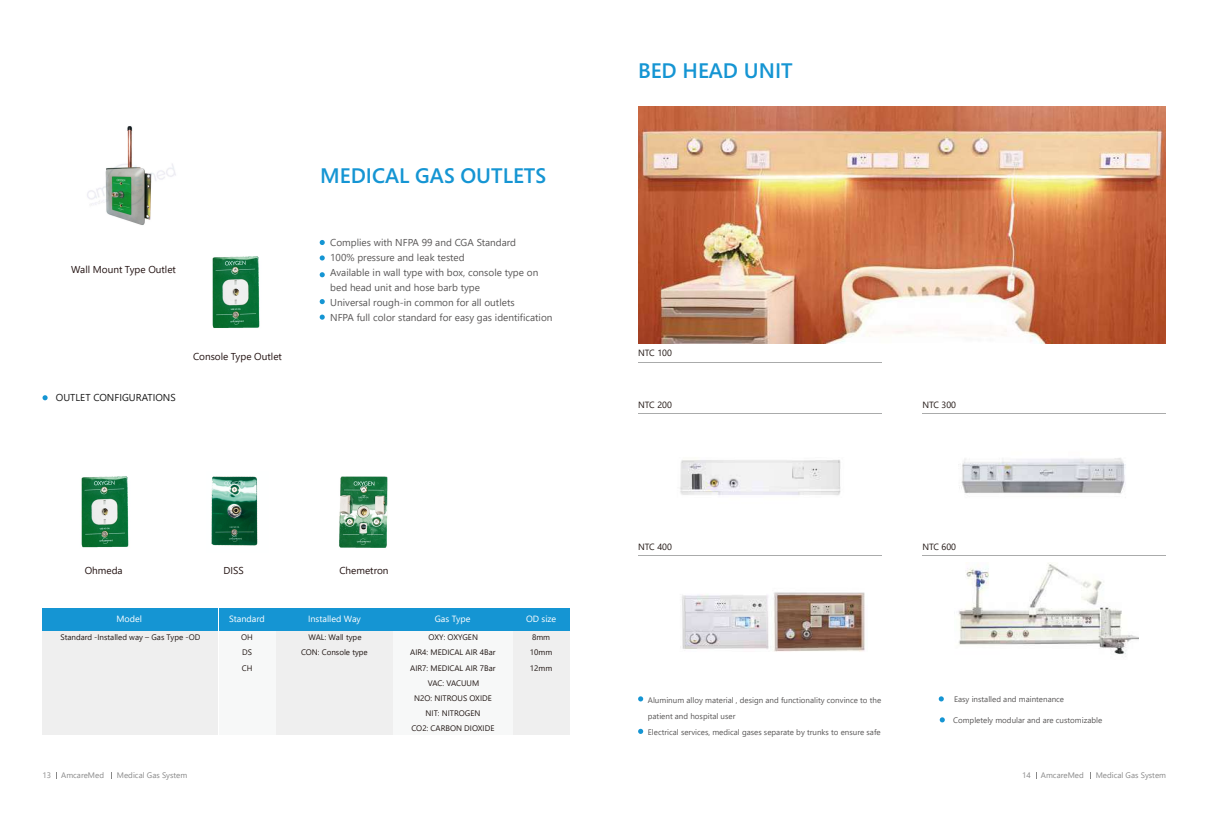
<style>
.page{position:relative;width:1208px;height:825px;background:#fff}
.page>*{position:absolute;margin:0;border:0;box-sizing:border-box;transform-origin:0 0}
.t1{font:600 21px "Segoe";color:#1595d3}
.t2{font:10px/15px "Segoe UI";color:#595757}
.t3{font:10px "Segoe UI";color:#231312}
.t4{font:10px "Segoe UI";color:#191919}
.t5{font:9px "Segoe UI";color:#fff}
.t6{font:9px "Segoe UI";color:#221815}
.t7{font:8px/16px "Segoe UI";color:#595757}
.t8{font:8px/15px "Segoe UI";color:#221815}
.t9{font:8px "Segoe UI";color:#898989}
</style>
<div class="page">
<svg style="left:320px;top:240px;width:5px;height:5px"></svg>
<svg style="left:320px;top:255px;width:5px;height:5px"></svg>
<svg style="left:320px;top:272px;width:5px;height:5px"></svg>
<svg style="left:320px;top:299px;width:5px;height:5px"></svg>
<svg style="left:320px;top:315px;width:5px;height:5px"></svg>
<img style="left:87px;top:126px;width:89px;height:99px">
<img style="left:212px;top:256px;width:48px;height:72px">
<div style="left:43px;top:608px;width:175px;height:22px;background:#1595d3"></div>
<div style="left:43px;top:631px;width:175px;height:14px;background:#efefef"></div>
<div style="left:276px;top:608px;width:117px;height:22px;background:#1595d3"></div>
<div style="left:276px;top:631px;width:117px;height:14px;background:#efefef"></div>
<div style="left:393px;top:608px;width:119px;height:22px;background:#1595d3"></div>
<div style="left:393px;top:631px;width:119px;height:14px;background:#f7f8f8"></div>
<div style="left:513px;top:608px;width:57px;height:22px;background:#1595d3"></div>
<div style="left:513px;top:631px;width:57px;height:14px;background:#efefef"></div>
<div style="left:219px;top:608px;width:57px;height:22px;background:#1595d3"></div>
<div style="left:219px;top:631px;width:57px;height:14px;background:#f7f8f8"></div>
<div style="left:43px;top:646px;width:175px;height:14px;background:#efefef"></div>
<div style="left:276px;top:646px;width:117px;height:14px;background:#efefef"></div>
<div style="left:393px;top:646px;width:119px;height:14px;background:#f7f8f8"></div>
<div style="left:513px;top:646px;width:57px;height:14px;background:#efefef"></div>
<div style="left:219px;top:646px;width:57px;height:14px;background:#f7f8f8"></div>
<div style="left:43px;top:661px;width:175px;height:14px;background:#efefef"></div>
<div style="left:276px;top:661px;width:117px;height:14px;background:#efefef"></div>
<div style="left:393px;top:661px;width:119px;height:14px;background:#f7f8f8"></div>
<div style="left:513px;top:661px;width:57px;height:14px;background:#efefef"></div>
<div style="left:219px;top:661px;width:57px;height:14px;background:#f7f8f8"></div>
<div style="left:43px;top:676px;width:175px;height:14px;background:#efefef"></div>
<div style="left:276px;top:676px;width:117px;height:14px;background:#efefef"></div>
<div style="left:393px;top:676px;width:119px;height:14px;background:#f7f8f8"></div>
<div style="left:513px;top:676px;width:57px;height:14px;background:#efefef"></div>
<div style="left:219px;top:676px;width:57px;height:14px;background:#f7f8f8"></div>
<div style="left:43px;top:691px;width:175px;height:14px;background:#efefef"></div>
<div style="left:276px;top:691px;width:117px;height:14px;background:#efefef"></div>
<div style="left:393px;top:691px;width:119px;height:14px;background:#f7f8f8"></div>
<div style="left:513px;top:691px;width:57px;height:14px;background:#efefef"></div>
<div style="left:219px;top:691px;width:57px;height:14px;background:#f7f8f8"></div>
<div style="left:43px;top:706px;width:175px;height:14px;background:#efefef"></div>
<div style="left:276px;top:706px;width:117px;height:14px;background:#efefef"></div>
<div style="left:393px;top:706px;width:119px;height:14px;background:#f7f8f8"></div>
<div style="left:513px;top:706px;width:57px;height:14px;background:#efefef"></div>
<div style="left:219px;top:706px;width:57px;height:14px;background:#f7f8f8"></div>
<div style="left:43px;top:721px;width:175px;height:14px;background:#efefef"></div>
<div style="left:276px;top:721px;width:117px;height:14px;background:#efefef"></div>
<div style="left:393px;top:721px;width:119px;height:14px;background:#f7f8f8"></div>
<div style="left:513px;top:721px;width:57px;height:14px;background:#efefef"></div>
<div style="left:219px;top:721px;width:57px;height:14px;background:#f7f8f8"></div>
<svg style="left:43px;top:395px;width:5px;height:5px"></svg>
<img style="left:81px;top:476px;width:48px;height:72px">
<img style="left:211px;top:476px;width:47px;height:70px">
<img style="left:339px;top:476px;width:49px;height:72px">
<svg style="left:638px;top:696px;width:5px;height:5px"></svg>
<svg style="left:638px;top:729px;width:5px;height:5px"></svg>
<svg style="left:938px;top:696px;width:5px;height:5px"></svg>
<svg style="left:939px;top:717px;width:5px;height:5px"></svg>
<img style="left:958px;top:562px;width:180px;height:95px">
<hr style="left:638px;top:413px;width:243px;height:1px;background:#aaabab">
<hr style="left:638px;top:362px;width:243px;height:1px;background:#aaabab">
<hr style="left:922px;top:413px;width:243px;height:1px;background:#aaabab">
<hr style="left:638px;top:556px;width:243px;height:1px;background:#aaabab">
<hr style="left:922px;top:556px;width:243px;height:1px;background:#aaabab">
<img style="left:638px;top:107px;width:527px;height:236px">
<img style="left:682px;top:592px;width:183px;height:60px">
<img style="left:959px;top:458px;width:167px;height:36px">
<img style="left:680px;top:460px;width:161px;height:35px">
<p class="t3" style="left:71px;top:260px;width:106px">Wall Mount Type Outlet</p>
<p class="t4" style="left:56px;top:388px;width:121px">OUTLET CONFIGURATIONS</p>
<p class="t3" style="left:193px;top:347px;width:90px">Console Type Outlet</p>
<h1 class="t1" style="left:320px;top:164px;width:227px">MEDICAL GAS OUTLETS</h1>
<p class="t2" style="left:330px;top:234px;width:224px">Complies with NFPA 99 and CGA Standard<br>100% pressure and leak tested<br>Available in wall type with box, console type on bed head unit and hose barb type<br>Universal rough-in common for all outlets<br>NFPA full color standard for easy gas identification</p>
<p class="t3" style="left:85px;top:561px;width:40px">Ohmeda</p>
<p class="t3" style="left:223px;top:561px;width:22px">DISS</p>
<p class="t3" style="left:339px;top:561px;width:51px">Chemetron</p>
<p class="t5" style="left:117px;top:610px;width:27px">Model</p>
<p class="t8" style="left:60px;top:629px;width:141px">Standard -Installed way – Gas Type -OD</p>
<p class="t8" style="left:241px;top:629px;width:13px">OH</p>
<p class="t8" style="left:308px;top:629px;width:54px">WAL: Wall type</p>
<p class="t8" style="left:428px;top:629px;width:51px">OXY: OXYGEN</p>
<p class="t8" style="left:532px;top:629px;width:20px">8mm</p>
<p class="t8" style="left:301px;top:644px;width:68px">CON: Console type</p>
<p class="t8" style="left:410px;top:644px;width:87px">AIR4: MEDICAL AIR 4Bar</p>
<p class="t8" style="left:530px;top:644px;width:24px">10mm</p>
<p class="t8" style="left:410px;top:659px;width:87px">AIR7: MEDICAL AIR 7Bar</p>
<p class="t8" style="left:530px;top:659px;width:24px">12mm</p>
<p class="t5" style="left:229px;top:610px;width:37px">Standard</p>
<p class="t5" style="left:308px;top:610px;width:54px">Installed Way</p>
<p class="t5" style="left:435px;top:610px;width:37px">Gas Type</p>
<p class="t5" style="left:526px;top:610px;width:32px">OD size</p>
<p class="t8" style="left:242px;top:644px;width:12px;line-height:15.3px">DS<br>CH</p>
<p class="t8" style="left:411px;top:674px;width:84px;text-align:center">VAC: VACUUM<br>N2O: NITROUS OXIDE<br>NIT: NITROGEN<br>CO2: CARBON DIOXIDE</p>
<p class="t9" style="left:42px;top:768px;width:10px">13</p>
<p class="t9" style="left:61px;top:768px;width:44px">AmcareMed</p>
<p class="t9" style="left:117px;top:768px;width:72px">Medical Gas System</p>
<h1 class="t1" style="left:638px;top:59px;width:156px">BED HEAD UNIT</h1>
<p class="t6" style="left:638px;top:345px;width:35px">NTC 100</p>
<p class="t6" style="left:638px;top:396px;width:35px">NTC 200</p>
<p class="t6" style="left:922px;top:396px;width:35px">NTC 300</p>
<p class="t6" style="left:638px;top:538px;width:35px">NTC 400</p>
<p class="t6" style="left:922px;top:538px;width:35px">NTC 600</p>
<p class="t7" style="left:648px;top:691px;width:235px">Aluminum alloy material , design and functionality convince to the patient and hospital user<br>Electrical services, medical gases separate by trunks to ensure safe</p>
<p class="t7" style="left:954px;top:690px;width:112px">Easy installed and maintenance</p>
<p class="t7" style="left:953px;top:711px;width:151px">Completely modular and are customizable</p>
<p class="t9" style="left:1022px;top:768px;width:10px">14</p>
<p class="t9" style="left:1041px;top:768px;width:44px">AmcareMed</p>
<p class="t9" style="left:1095px;top:768px;width:72px">Medical Gas System</p>
</div>
